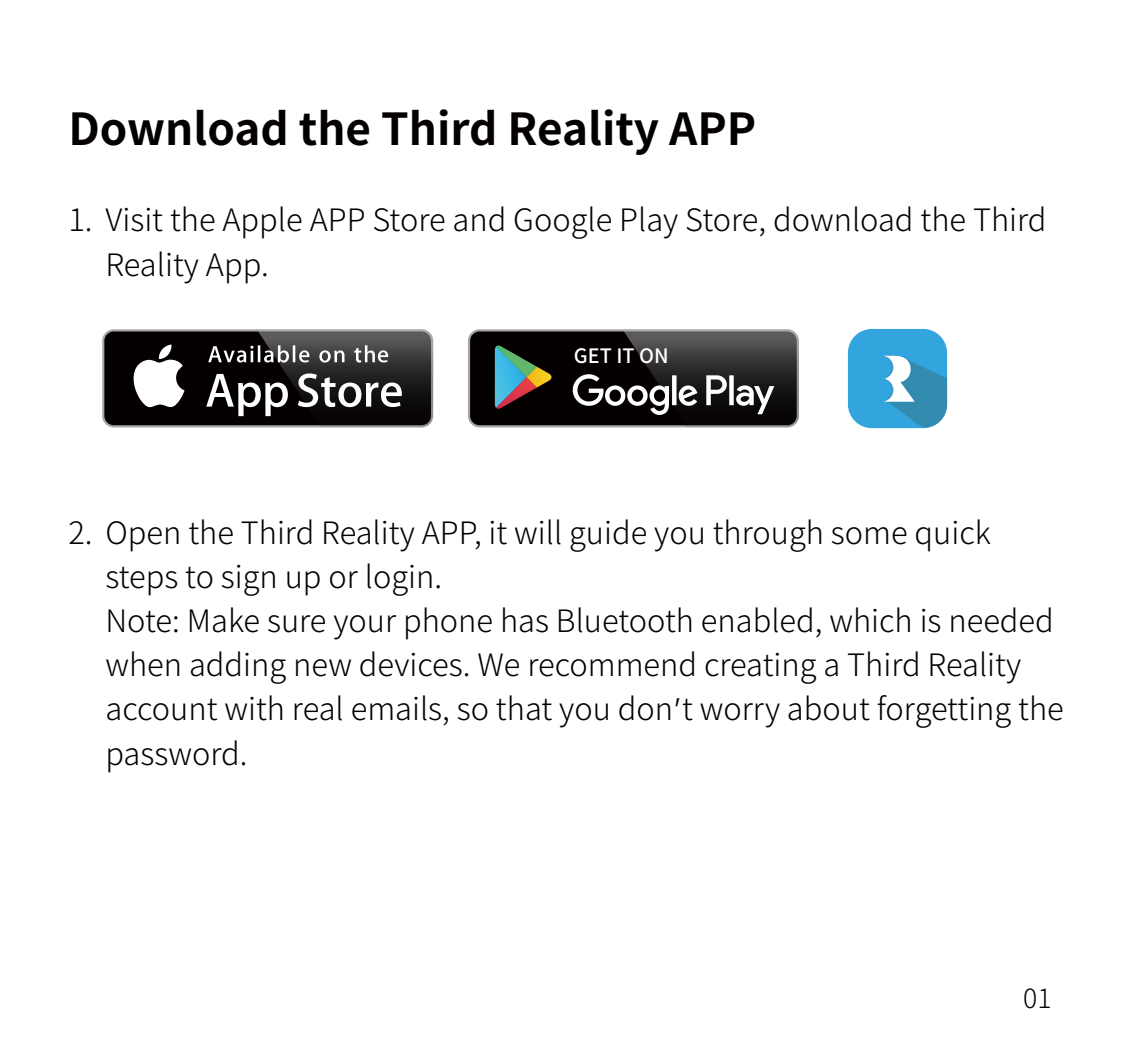
<style>
.page{position:relative;width:1125px;height:1063px;background:#fff}
.page>*{position:absolute;margin:0;border:0;box-sizing:border-box;transform-origin:0 0}
.t1{font:700 44.12px "Source Han Sans CN";color:#040000}
.t2{font:300 30.88px/44.1px "Source Han Sans CN";color:#040000}
.t3{font:300 26.44px "Source Han Sans CN";color:#040000}
.t4{font:500 19.88px "Source Han Sans CN";color:#fff}
.s1{font-family:"SF Pro Text"}
</style>
<div class="page">
<div style="left:848px;top:329px;width:99px;height:99px;background:#32a5de;border-radius:24px"></div>
<svg style="left:883px;top:355px;width:64px;height:72px"></svg>
<div style="left:470px;top:331px;width:327px;height:94px;background:#040000;border-radius:9px"></div>
<svg style="left:495px;top:345px;width:57px;height:64px"></svg>
<svg style="left:573px;top:329px;width:226px;height:98px"></svg>
<div style="left:104px;top:331px;width:327px;height:94px;background:#040000;border-radius:9px"></div>
<svg style="left:133px;top:344px;width:51px;height:63px"></svg>
<svg style="left:206px;top:329px;width:227px;height:98px"></svg>
<h1 class="t1" style="left:68px;top:104px;width:689px">Download the Third Reality APP</h1>
<p class="t2" style="left:105px;top:199px;width:943px;text-indent:-37px">1. Visit the Apple APP Store and Google Play Store, download the Third<br>Reality App.</p>
<p class="t4" style="left:574px;top:344px;width:96px">GET IT ON</p>
<p class="t2" style="left:105px;top:511px;width:960px;text-indent:-37px">2. Open the Third Reality APP, it will guide you through some quick steps to sign up or login.<br>Note: Make sure your phone has Bluetooth enabled, which is needed when adding new devices. We recommend creating a Third Reality account with real emails, so that you don<span class="s1">’</span>t worry about forgetting the password.</p>
<p class="t3" style="left:1023px;top:983px;width:30px">01</p>
</div>
